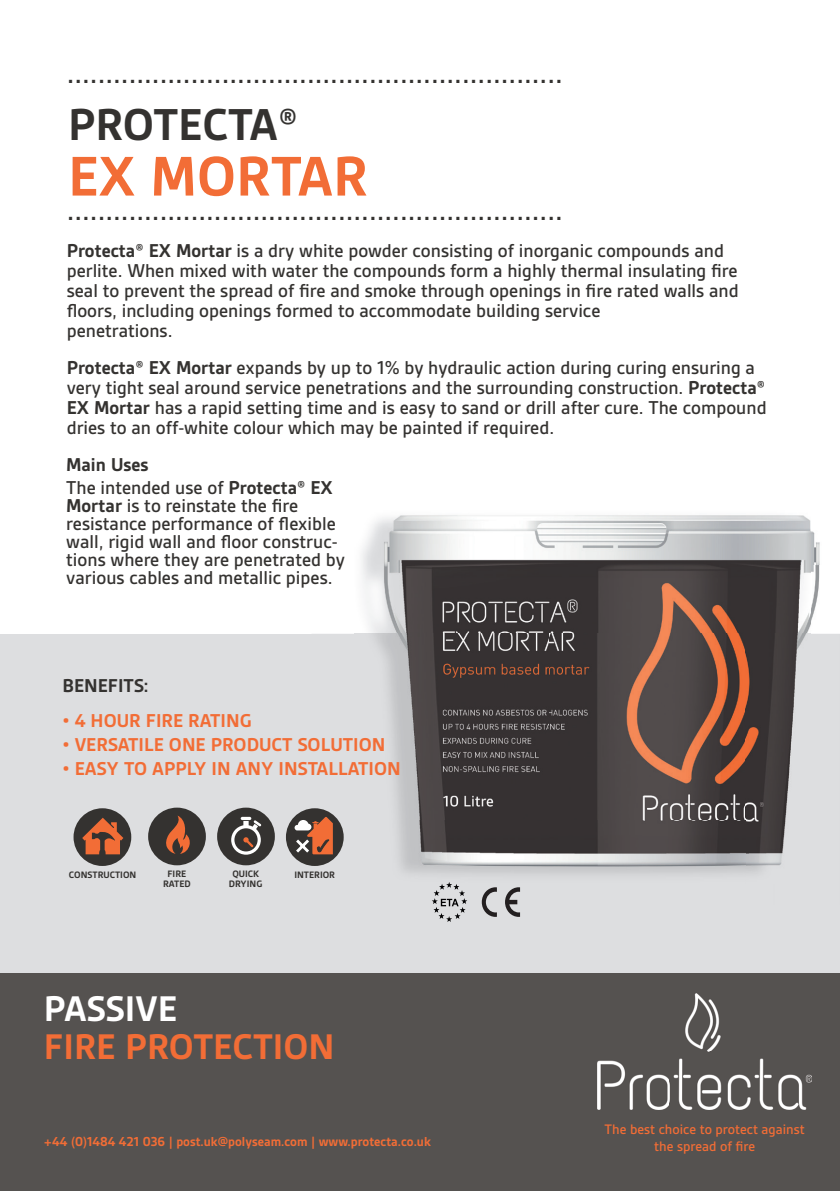
<style>
.page{position:relative;width:840px;height:1191px;background:#fff}
.page>*{position:absolute;margin:0;border:0;box-sizing:border-box;transform-origin:0 0}
.t1{font:700 60px "Gesta";color:#f26d36}
.t2{font:700 48px "Gesta";color:#343230}
.t3{font:700 38.2px "Gesta";color:#f26d36}
.t4{font:700 38.2px "Gesta";color:#fff}
.t5{font:500 32px "Gesta";color:#343230}
.t6{font:500 20px/20px "Gesta";color:#343230}
.t7{font:700 20px "Gesta";color:#f26d36}
.t8{font:700 20px/23.6px "Gesta";color:#343230}
.t9{font:500 14.8px/17px "Gesta";color:#f26d36;text-align:center}
.t10{font:700 14px "Gesta";color:#f26d36}
.t11{font:700 10px/10px "Gesta";color:#343230;text-align:center}
.s1{font-weight:700}
.s2{font-weight:500}
</style>
<div class="page">
<div style="left:0;top:634px;width:839px;height:395px;background:#dddee0"></div>
<img style="left:810px;top:520px;width:10px;height:46px">
<img style="left:810px;top:566px;width:10px;height:68px">
<img style="left:354px;top:515px;width:456px;height:359px">
<div style="left:0;top:973px;width:839px;height:218px;background:#555250"></div>
<img style="left:597px;top:1060px;width:71px;height:49px">
<img style="left:668px;top:993px;width:143px;height:116px">
<div style="left:73px;top:808px;width:58px;height:58px;background:#343230;border-radius:50%"></div>
<svg style="left:82px;top:817px;width:41px;height:37px"></svg>
<div style="left:217px;top:807px;width:58px;height:58px;background:#343230;border-radius:50%"></div>
<svg style="left:231px;top:817px;width:30px;height:37px"></svg>
<div style="left:148px;top:807px;width:58px;height:58px;background:#343230;border-radius:50%"></div>
<svg style="left:166px;top:815px;width:24px;height:39px"></svg>
<div style="left:286px;top:808px;width:57px;height:58px;background:#343230;border-radius:50%"></div>
<svg style="left:294px;top:816px;width:39px;height:38px"></svg>
<svg style="left:481px;top:887px;width:38px;height:30px"></svg>
<svg style="left:432px;top:882px;width:35px;height:40px"></svg>
<h3 class="t5" style="left:67px;top:55px;width:497px">................................................................</h3>
<h2 class="t2" style="left:68px;top:97px;width:231px">PROTECTA®</h2>
<h1 class="t1" style="left:68px;top:142px;width:301px">EX MORTAR</h1>
<h3 class="t5" style="left:67px;top:191px;width:497px">................................................................</h3>
<p class="t6" style="left:67px;top:240px;width:673px"><span class="s1">Protecta® EX Mortar</span> is a dry white powder consisting of inorganic compounds and perlite. When mixed with water the compounds form a highly thermal insulating fire seal to prevent the spread of fire and smoke through openings in fire rated walls and floors, including openings formed to accommodate building service<br>penetrations.</p>
<p class="t6" style="left:67px;top:357px;width:701px"><span class="s1">Protecta® EX Mortar</span> expands by up to 1% by hydraulic action during curing ensuring a very tight seal around service penetrations and the surrounding construction. <span class="s1">Protecta® EX Mortar</span> has a rapid setting time and is easy to sand or drill after cure. The compound dries to an off-white colour which may be painted if required.</p>
<p class="t8" style="left:66px;top:452px;width:268px">Main Uses<br><span class="s2">The intended use of</span> Protecta® EX</p>
<p class="t6" style="left:66px;top:497px;width:280px;line-height:18px"><span class="s1">Mortar</span> is to reinstate the fire resistance performance of flexible wall, rigid wall and floor construc&shy;tions where they are penetrated by various cables and metallic pipes.</p>
<p class="t8" style="left:62px;top:673px;width:88px">BENEFITS:</p>
<p class="t7" style="left:62px;top:709px;width:191px">• 4 HOUR FIRE RATING</p>
<p class="t7" style="left:62px;top:733px;width:324px">• VERSATILE ONE PRODUCT SOLUTION</p>
<p class="t7" style="left:62px;top:757px;width:339px">• EASY TO APPLY IN ANY INSTALLATION</p>
<p class="t11" style="left:163px;top:868px;width:29px">FIRE<br>RATED</p>
<p class="t11" style="left:294px;top:869px;width:42px">INTERIOR</p>
<p class="t11" style="left:69px;top:869px;width:69px">CONSTRUCTION</p>
<p class="t11" style="left:229px;top:868px;width:35px">QUICK<br>DRYING</p>
<h3 class="t4" style="left:44px;top:986px;width:134px">PASSIVE</h3>
<h3 class="t3" style="left:44px;top:1024px;width:292px">FIRE PROTECTION</h3>
<p class="t10" style="left:44px;top:1133px;width:388px">+44 (0)1484 421 036 | post.uk@polyseam.com | www.protecta.co.uk</p>
<p class="t9" style="left:604px;top:1120px;width:201px">The best choice to protect against the spread of fire</p>
</div>
